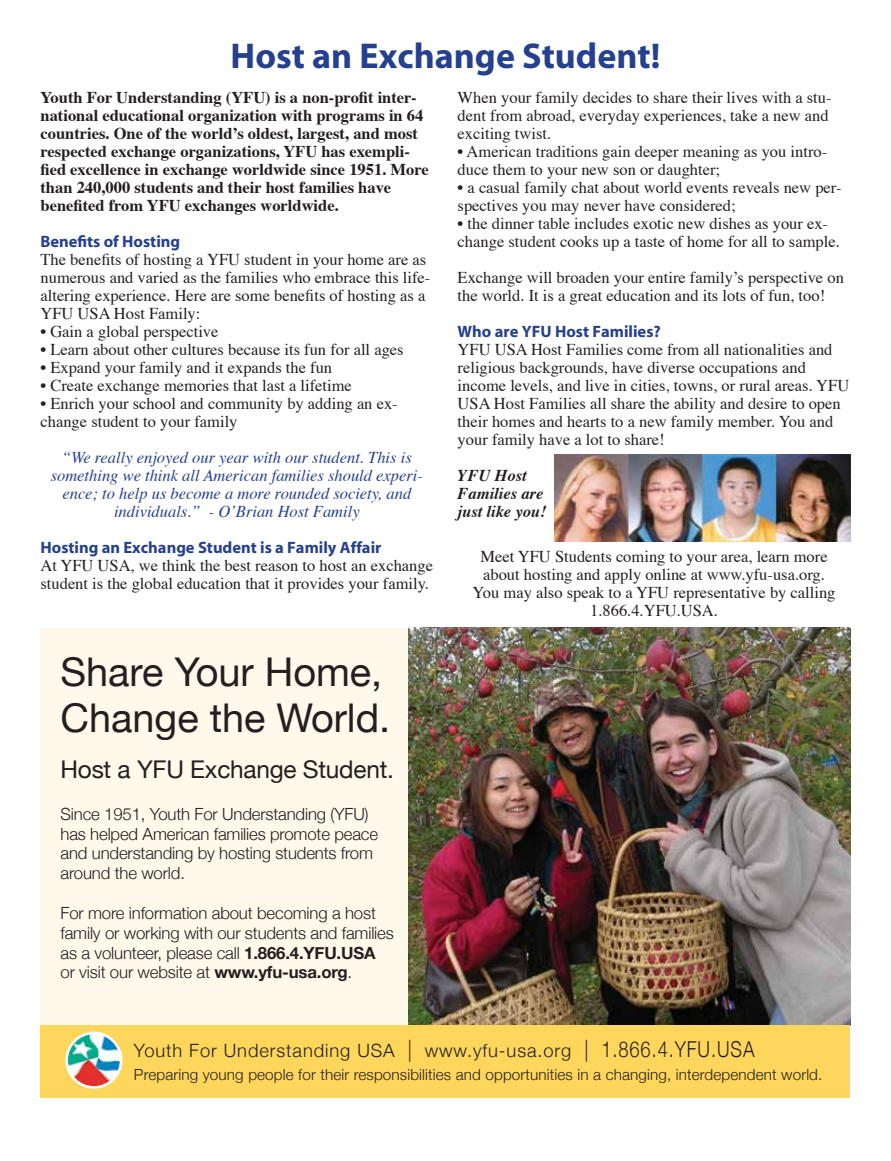
<style>
.page{position:relative;width:891px;height:1161px;background:#fff}
.page>*{position:absolute;margin:0;border:0;box-sizing:border-box;transform-origin:0 0}
.t1{font:39.6px/45.8px "Helvetica Neue";color:#231f20}
.t2{font:700 36px "Myriad";color:#25408f}
.t3{font:24.45px "Helvetica Neue";letter-spacing:-.01em;color:#231f20}
.t4{font:300 18.3px "Helvetica Neue";letter-spacing:.05em;color:#231f20}
.t5{font:300 16.8px/19.8px "Helvetica Neue";letter-spacing:-.01em;color:#231f20}
.t6{font:16.5px/18px "Times";color:#231f20}
.t7{font:700 16.5px/18px "Times";color:#231f20}
.t8{font:italic 16.5px/18px "Times";color:#25408f;text-align:center}
.t9{font:700 16.5px "Myriad";color:#25408f}
.t10{font:italic 700 16.5px/18px "Times";color:#231f20}
.t11{font:300 15.3px "Helvetica Neue";letter-spacing:.01em;color:#231f20}
.s1{font-weight:700}
.s2{font-size:21.9px}
</style>
<div class="page">
<div style="left:40px;top:628px;width:810px;height:398px;background:#fff9eb"></div>
<img style="left:408px;top:628px;width:442px;height:398px">
<div style="left:40px;top:1026px;width:810px;height:72px;background:#ffd65c"></div>
<img style="left:67px;top:1033px;width:54px;height:54px;border-radius:27px">
<div style="left:65px;top:1032px;width:57px;height:57px;border:3px solid #fff;border-radius:50%"></div>
<img style="left:555px;top:455px;width:295px;height:86px">
<h2 class="t2" style="left:231px;top:37px;width:431px">Host an Exchange Student!</h2>
<p class="t7" style="left:40px;top:87px;width:390px">Youth For Understanding (YFU) is a non-profit inter&shy;national educational organization with programs in 64 countries. One of the world’s oldest, largest, and most respected exchange organizations, YFU has exempli&shy;fied excellence in exchange worldwide since 1951. More than 240,000 students and their host families have benefited from YFU exchanges worldwide.</p>
<p class="t9" style="left:40px;top:233px;width:141px">Benefits of Hosting</p>
<p class="t6" style="left:40px;top:249px;width:391px">The benefits of hosting a YFU student in your home are as numerous and varied as the families who embrace this life&shy;altering experience. Here are some benefits of hosting as a YFU USA Host Family:</p>
<p class="t6" style="left:40px;top:321px;width:180px">• Gain a global perspective</p>
<p class="t6" style="left:40px;top:339px;width:365px">• Learn about other cultures because its fun for all ages</p>
<p class="t6" style="left:40px;top:357px;width:293px">• Expand your family and it expands the fun</p>
<p class="t6" style="left:40px;top:375px;width:313px">• Create exchange memories that last a lifetime</p>
<p class="t6" style="left:40px;top:393px;width:359px">• Enrich your school and community by adding an ex&shy;change student to your family</p>
<p class="t8" style="left:51px;top:447px;width:374px">“We really enjoyed our year with our student. This is something we think all American families should experi&shy;ence; to help us become a more rounded society, and individuals.” - O’Brian Host Family</p>
<p class="t9" style="left:41px;top:539px;width:342px">Hosting an Exchange Student is a Family Affair</p>
<p class="t6" style="left:41px;top:555px;width:394px">At YFU USA, we think the best reason to host an exchange student is the global education that it provides your family.</p>
<h1 class="t1" style="left:61px;top:649px;width:331px">Share Your Home,<br>Change the World.</h1>
<h3 class="t3" style="left:61px;top:755px;width:335px">Host a YFU Exchange Student.</h3>
<p class="t5" style="left:61px;top:804px;width:319px">Since 1951, Youth For Understanding (YFU) has helped American families promote peace and understanding by hosting students from around the world.</p>
<p class="t5" style="left:61px;top:903px;width:335px">For more information about becoming a host family or working with our students and families as a volunteer, please call <span class="s1">1.866.4.YFU.USA </span>or visit our website at <span class="s1">www.yfu-usa.org</span>.</p>
<p class="t6" style="left:458px;top:87px;width:375px">When your family decides to share their lives with a stu&shy;dent from abroad, everyday experiences, take a new and exciting twist.</p>
<p class="t6" style="left:458px;top:141px;width:371px">• American traditions gain deeper meaning as you intro&shy;duce them to your new son or daughter;</p>
<p class="t6" style="left:458px;top:177px;width:385px">• a casual family chat about world events reveals new per&shy;spectives you may never have considered;</p>
<p class="t6" style="left:458px;top:213px;width:384px">• the dinner table includes exotic new dishes as your ex&shy;change student cooks up a taste of home for all to sample.</p>
<p class="t6" style="left:458px;top:267px;width:388px">Exchange will broaden your entire family’s perspective on the world. It is a great education and its lots of fun, too!</p>
<p class="t9" style="left:458px;top:323px;width:205px">Who are YFU Host Families?</p>
<p class="t6" style="left:458px;top:339px;width:393px">YFU USA Host Families come from all nationalities and religious backgrounds, have diverse occupations and income levels, and live in cities, towns, or rural areas. YFU USA Host Families all share the ability and desire to open their homes and hearts to a new family member. You and your family have a lot to share!</p>
<p class="t10" style="left:458px;top:465px;width:90px">YFU Host<br>Families are just like you!</p>
<p class="t6" style="left:473px;top:546px;width:364px;text-align:center">Meet YFU Students coming to your area, learn more about hosting and apply online at www.yfu-usa.org.<br>You may also speak to a YFU representative by calling 1.866.4.YFU.USA.</p>
<p class="t4" style="left:134px;top:1039px;width:622px">Youth For Understanding USA <span class="s2">|</span> www.yfu-usa.org <span class="s2">| 1.866.4.YFU.USA</span></p>
<p class="t11" style="left:134px;top:1065px;width:690px">Preparing young people for their responsibilities and opportunities in a changing, interdependent world.</p>
</div>
